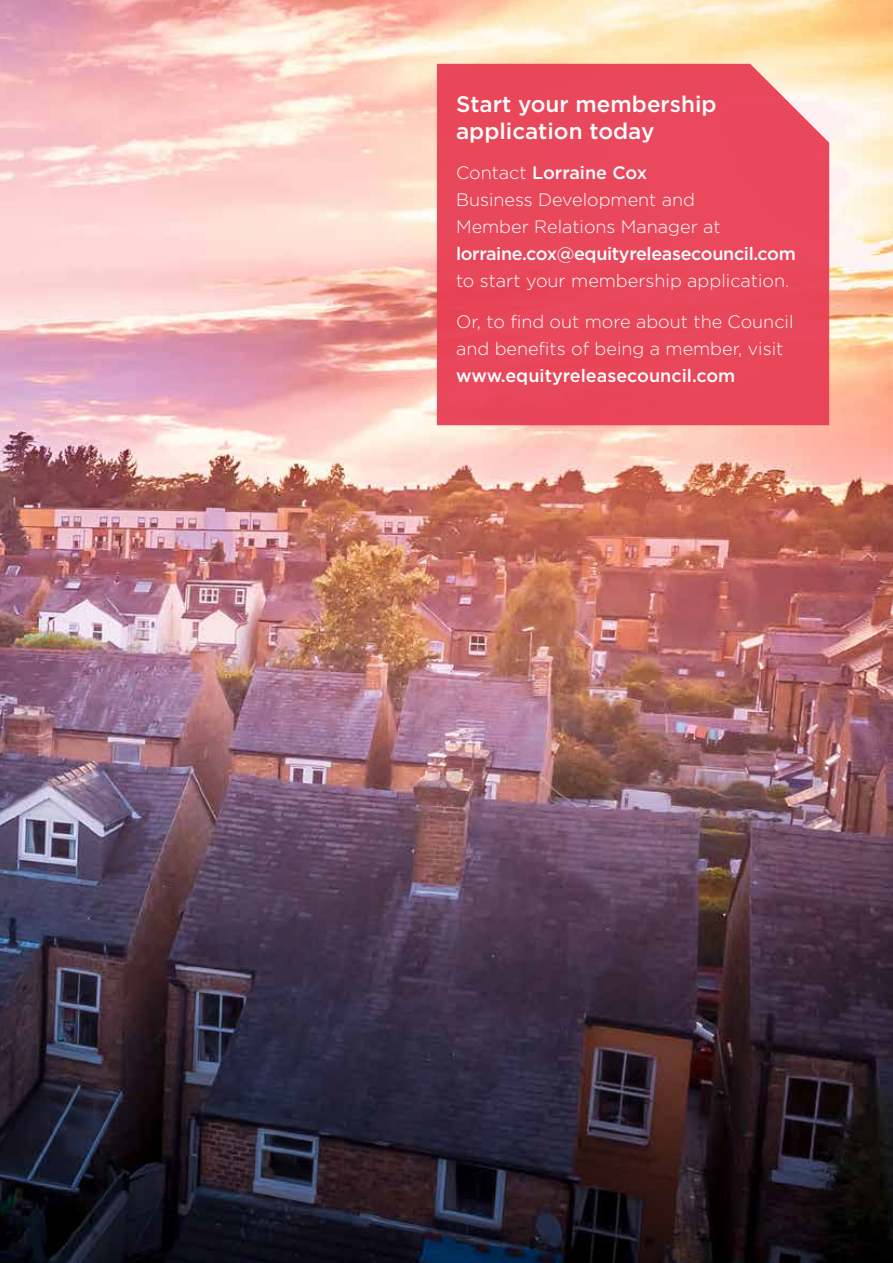
<style>
.page{position:relative;width:893px;height:1263px;background:#fff}
.page>*{position:absolute;margin:0;border:0;box-sizing:border-box;transform-origin:0 0}
.t1{font:500 22.5px/27px "Gotham";color:#fff}
.t2{font:300 18px/27px "Gotham";color:#fff}
.t3{font:500 18px "Gotham";letter-spacing:-.02em;color:#fff}
.t4{font:500 18px "Gotham";color:#fff}
.s1{font-weight:500}
</style>
<div class="page">
<img style="left:0;top:0;width:893px;height:1263px">
<div style="left:437px;top:64px;width:392px;height:361px;background:#e9485b"></div>
<p class="t1" style="left:456px;top:90px;width:262px">Start your membership application today</p>
<p class="t2" style="left:456px;top:159px;width:266px">Contact <span class="s1">Lorraine Cox<br></span>Business Development and<br>Member Relations Manager at</p>
<p class="t3" style="left:456px;top:242px;width:341px">lorraine.cox@equityreleasecouncil.com</p>
<p class="t2" style="left:456px;top:267px;width:335px">to start your membership application.</p>
<p class="t2" style="left:456px;top:307px;width:339px">Or, to find out more about the Council and benefits of being a member, visit</p>
<p class="t4" style="left:456px;top:363px;width:281px">www.equityreleasecouncil.com</p>
</div>
